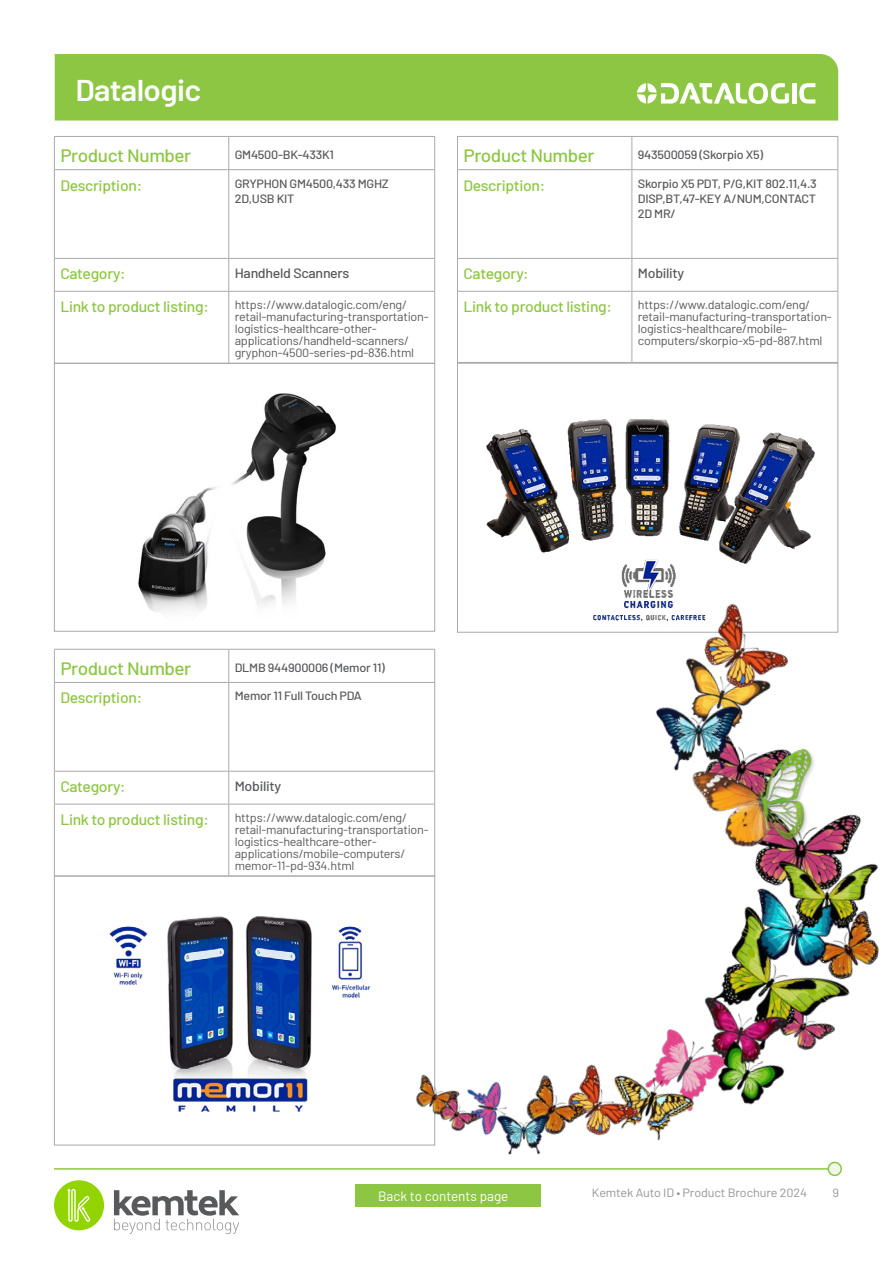
<style>
.page{position:relative;width:893px;height:1263px;background:#fff}
.page>*{position:absolute;margin:0;border:0;box-sizing:border-box;transform-origin:0 0}
.t1{font:600 30px "Barlow";letter-spacing:-.02em;color:#fff;scale:1.05 1}
.t2{font:500 18px "Barlow";letter-spacing:-.02em;color:#8dc642;scale:1.05 1}
.t3{font:500 15px "Barlow";letter-spacing:-.02em;color:#8dc642;scale:1.05 1}
.t4{font:500 13.5px "Barlow";letter-spacing:-.02em;color:#58595b;scale:1.05 1}
.t5{font:13.5px "Barlow";color:#fff}
.t6{font:12px/12px "Barlow";letter-spacing:-.02em;color:#58595b;scale:1.05 1}
.t7{font:500 12px/15px "Barlow";letter-spacing:-.02em;color:#58595b;scale:1.05 1}
.t8{font:12px "Barlow";letter-spacing:-.01em;color:#939598;scale:1.05 1}
</style>
<div class="page">
<svg style="left:114px;top:1190px;width:67px;height:44px"></svg>
<div style="left:54px;top:1180px;width:50px;height:50px;background:#91d400;border-radius:50%"></div>
<svg style="left:68px;top:1189px;width:23px;height:33px"></svg>
<hr style="left:54px;top:1168px;width:785px;height:2px;background:#8dc642">
<div style="left:55px;top:54px;width:783px;height:67px;background:#8dc642"></div>
<img style="left:109px;top:920px;width:72px;height:192px">
<img style="left:486px;top:419px;width:329px;height:63px">
<hr style="left:54px;top:136px;width:175px;height:1px;background:#a7a9ac">
<hr style="left:54px;top:137px;width:1px;height:32px;background:#a7a9ac">
<hr style="left:229px;top:136px;width:206px;height:1px;background:#a7a9ac">
<hr style="left:228px;top:137px;width:1px;height:32px;background:#a7a9ac">
<hr style="left:434px;top:137px;width:1px;height:32px;background:#a7a9ac">
<hr style="left:54px;top:169px;width:175px;height:1px;background:#a7a9ac">
<hr style="left:54px;top:170px;width:1px;height:88px;background:#a7a9ac">
<hr style="left:229px;top:169px;width:206px;height:1px;background:#a7a9ac">
<hr style="left:228px;top:170px;width:1px;height:88px;background:#a7a9ac">
<hr style="left:434px;top:170px;width:1px;height:88px;background:#a7a9ac">
<hr style="left:54px;top:258px;width:175px;height:1px;background:#a7a9ac">
<hr style="left:54px;top:259px;width:1px;height:32px;background:#a7a9ac">
<hr style="left:229px;top:258px;width:206px;height:1px;background:#a7a9ac">
<hr style="left:228px;top:259px;width:1px;height:32px;background:#a7a9ac">
<hr style="left:434px;top:259px;width:1px;height:32px;background:#a7a9ac">
<hr style="left:54px;top:291px;width:175px;height:1px;background:#a7a9ac">
<hr style="left:54px;top:292px;width:1px;height:71px;background:#a7a9ac">
<hr style="left:229px;top:291px;width:206px;height:1px;background:#a7a9ac">
<hr style="left:228px;top:292px;width:1px;height:71px;background:#a7a9ac">
<hr style="left:434px;top:292px;width:1px;height:71px;background:#a7a9ac">
<hr style="left:54px;top:649px;width:175px;height:1px;background:#a7a9ac">
<hr style="left:54px;top:650px;width:1px;height:32px;background:#a7a9ac">
<hr style="left:54px;top:682px;width:175px;height:1px;background:#a7a9ac">
<hr style="left:54px;top:683px;width:1px;height:88px;background:#a7a9ac">
<hr style="left:54px;top:771px;width:175px;height:1px;background:#a7a9ac">
<hr style="left:54px;top:771px;width:1px;height:33px;background:#a7a9ac">
<hr style="left:54px;top:804px;width:175px;height:1px;background:#a7a9ac">
<hr style="left:54px;top:804px;width:1px;height:72px;background:#a7a9ac">
<hr style="left:54px;top:876px;width:175px;height:1px;background:#a7a9ac">
<hr style="left:457px;top:136px;width:175px;height:1px;background:#a7a9ac">
<hr style="left:457px;top:137px;width:1px;height:32px;background:#a7a9ac">
<hr style="left:632px;top:136px;width:206px;height:1px;background:#a7a9ac">
<hr style="left:631px;top:137px;width:1px;height:32px;background:#a7a9ac">
<hr style="left:837px;top:137px;width:1px;height:32px;background:#a7a9ac">
<hr style="left:457px;top:169px;width:175px;height:1px;background:#a7a9ac">
<hr style="left:457px;top:170px;width:1px;height:88px;background:#a7a9ac">
<hr style="left:632px;top:169px;width:206px;height:1px;background:#a7a9ac">
<hr style="left:631px;top:170px;width:1px;height:88px;background:#a7a9ac">
<hr style="left:837px;top:170px;width:1px;height:88px;background:#a7a9ac">
<hr style="left:457px;top:258px;width:175px;height:1px;background:#a7a9ac">
<hr style="left:457px;top:259px;width:1px;height:32px;background:#a7a9ac">
<hr style="left:632px;top:258px;width:206px;height:1px;background:#a7a9ac">
<hr style="left:631px;top:259px;width:1px;height:32px;background:#a7a9ac">
<hr style="left:837px;top:259px;width:1px;height:32px;background:#a7a9ac">
<hr style="left:457px;top:291px;width:175px;height:1px;background:#a7a9ac">
<hr style="left:457px;top:292px;width:1px;height:70px;background:#a7a9ac">
<hr style="left:632px;top:291px;width:206px;height:1px;background:#a7a9ac">
<hr style="left:631px;top:292px;width:1px;height:70px;background:#a7a9ac">
<hr style="left:837px;top:292px;width:1px;height:70px;background:#a7a9ac">
<hr style="left:457px;top:362px;width:175px;height:1px;background:#a7a9ac">
<hr style="left:632px;top:362px;width:206px;height:1px;background:#a7a9ac">
<img style="left:138px;top:393px;width:198px;height:219px">
<svg style="left:799px;top:83px;width:16px;height:21px"></svg>
<hr style="left:792px;top:83px;width:4px;height:21px;background:#fff">
<svg style="left:637px;top:83px;width:152px;height:21px"></svg>
<img style="left:181px;top:482px;width:698px;height:753px">
<h1 class="t1" style="left:75px;top:68px;width:121px">Datalogic</h1>
<h2 class="t2" style="left:60px;top:142px;width:126px">Product Number</h2>
<p class="t7" style="left:235px;top:146px;width:96px">GM4500-BK-433K1</p>
<p class="t3" style="left:60px;top:174px;width:79px">Description:</p>
<p class="t7" style="left:235px;top:175px;width:148px">GRYPHON GM4500,433 MGHZ<br>2D,USB KIT</p>
<p class="t3" style="left:60px;top:263px;width:64px">Category:</p>
<p class="t4" style="left:235px;top:263px;width:111px">Handheld Scanners</p>
<p class="t3" style="left:60px;top:296px;width:143px">Link to product listing:</p>
<p class="t6" style="left:235px;top:298px;width:186px">https://www.datalogic.com/eng/ retail-manufacturing-transportation&shy;logistics-healthcare-other&shy;applications/handheld-scanners/ gryphon-4500-series-pd-836.html</p>
<h2 class="t2" style="left:463px;top:142px;width:126px">Product Number</h2>
<p class="t7" style="left:638px;top:146px;width:121px">943500059 (Skorpio X5)</p>
<p class="t3" style="left:463px;top:174px;width:79px">Description:</p>
<p class="t7" style="left:638px;top:175px;width:172px;text-align:justify">Skorpio X5 PDT, P/G,KIT 802.11,4.3<br>DISP,BT,47-KEY A/NUM,CONTACT 2D MR/</p>
<p class="t3" style="left:463px;top:263px;width:64px">Category:</p>
<p class="t4" style="left:638px;top:263px;width:46px">Mobility</p>
<p class="t3" style="left:463px;top:296px;width:143px">Link to product listing:</p>
<p class="t6" style="left:638px;top:298px;width:186px">https://www.datalogic.com/eng/ retail-manufacturing-transportation&shy;logistics-healthcare/mobile&shy;computers/skorpio-x5-pd-887.html</p>
<h2 class="t2" style="left:60px;top:655px;width:126px">Product Number</h2>
<p class="t7" style="left:235px;top:659px;width:144px">DLMB 944900006 (Memor 11)</p>
<p class="t3" style="left:60px;top:687px;width:79px">Description:</p>
<p class="t7" style="left:235px;top:688px;width:123px">Memor 11 Full Touch PDA</p>
<p class="t3" style="left:60px;top:776px;width:64px">Category:</p>
<p class="t4" style="left:235px;top:776px;width:46px">Mobility</p>
<p class="t3" style="left:60px;top:809px;width:143px">Link to product listing:</p>
<p class="t6" style="left:235px;top:811px;width:186px">https://www.datalogic.com/eng/ retail-manufacturing-transportation&shy;logistics-healthcare-other&shy;applications/mobile-computers/ memor-11-pd-934.html</p>
<p class="t5" style="left:378px;top:1186px;width:132px">Back to contents page</p>
<p class="t8" style="left:592px;top:1184px;width:206px">Kemtek Auto ID • Product Brochure 2024</p>
<p class="t8" style="left:832px;top:1184px;width:8px">9</p>
</div>
